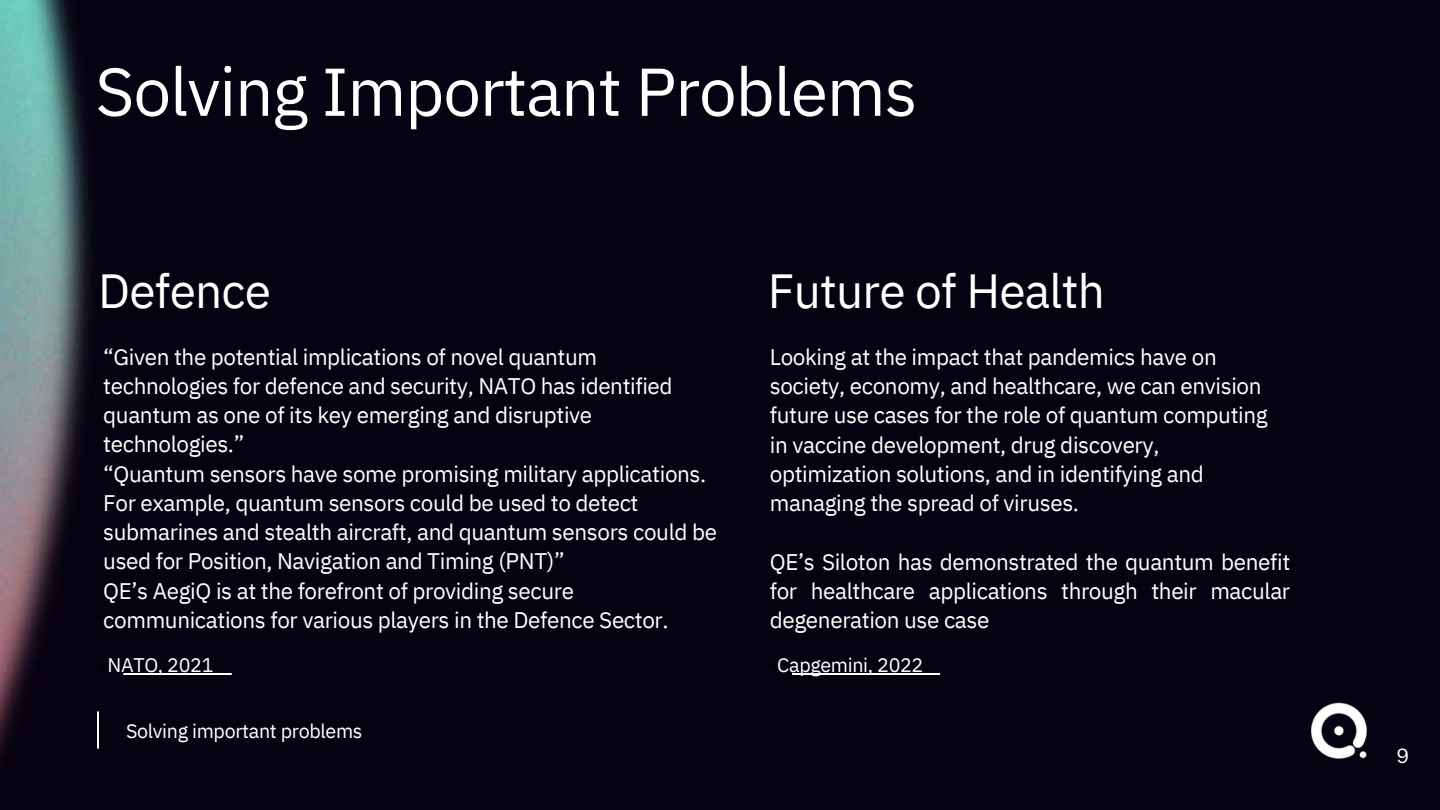
<style>
.page{position:relative;width:1440px;height:810px;background:#070211}
.page>*{position:absolute;margin:0;border:0;box-sizing:border-box;transform-origin:0 0}
.t1{font:67.5px "IBM Plex Sans";letter-spacing:-.015em;color:#fff}
.t2{font:47.8px "IBM Plex Sans";letter-spacing:-.015em;color:#fff}
.t3{font:22.5px/29.3px "IBM Plex Sans";letter-spacing:-.015em;color:#fff}
.t4{font:20px "Canva Sans";color:#fff}
.t5{font:19.7px "IBM Plex Sans";letter-spacing:-.015em;color:#fff}
.s1{color:#000}
</style>
<div class="page">
<img style="left:0;top:0;width:232px;height:758px">
<img style="left:97px;top:711px;width:2px;height:38px">
<img style="left:1311px;top:702px;width:56px;height:57px">
<img style="left:123px;top:673px;width:108px;height:2px">
<img style="left:793px;top:673px;width:147px;height:2px">
<h1 class="t1" style="left:95px;top:40px;width:824px">Solving Important Problems</h1>
<h2 class="t2" style="left:98px;top:255px;width:174px">Defence</h2>
<h2 class="t2" style="left:768px;top:255px;width:338px">Future of Health</h2>
<p class="t3" style="left:103px;top:340px;width:615px">“Given the potential implications of novel quantum technologies for defence and security, NATO has identified quantum as one of its key emerging and disruptive technologies.”<br>“Quantum sensors have some promising military applications.<br>For example, quantum sensors could be used to detect submarines and stealth aircraft, and quantum sensors could be used for Position, Navigation and Timing (PNT)”<br>QE’s AegiQ is at the forefront of providing secure communications for various players in the Defence Sector.</p>
<p class="t3" style="left:770px;top:340px;width:499px">Looking at the impact that pandemics have on society, economy, and healthcare, we can envision future use cases for the role of quantum computing in vaccine development, drug discovery, optimization solutions, and in identifying and managing the spread of viruses.</p>
<p class="t3" style="left:770px;top:545px;width:522px;text-align:justify">QE’s Siloton has demonstrated the quantum benefit for healthcare applications through their macular degeneration use case</p>
<p class="t5" style="left:100px;top:650px;width:115px"><span class="s1">•</span>NATO, 2021</p>
<p class="t5" style="left:770px;top:650px;width:155px"><span class="s1">•</span>Capgemini, 2022</p>
<p class="t5" style="left:126px;top:715px;width:238px">Solving important problems</p>
<p class="t4" style="left:1396px;top:744px;width:14px">9</p>
</div>
